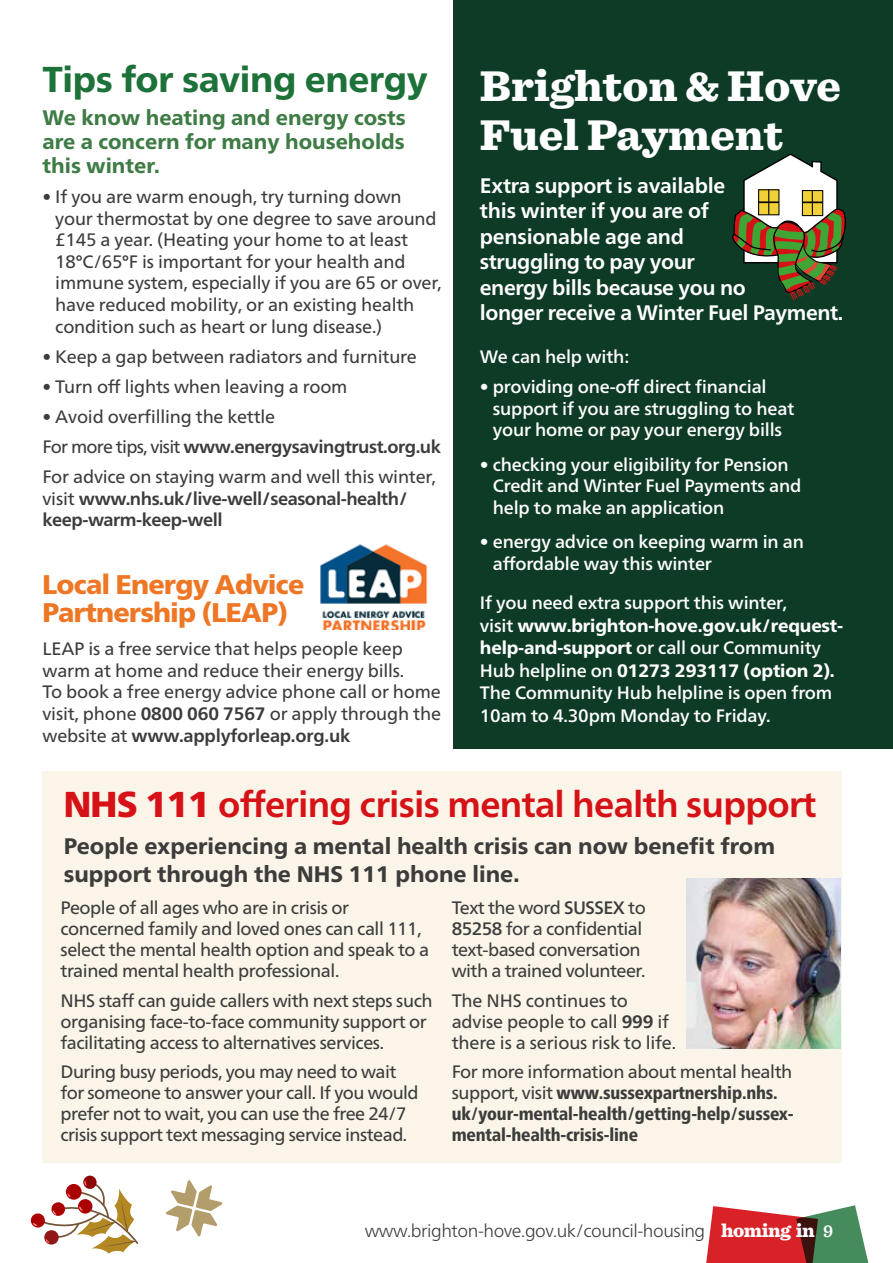
<style>
.page{position:relative;width:893px;height:1263px;background:#fff}
.page>*{position:absolute;margin:0;border:0;box-sizing:border-box;transform-origin:0 0}
.Lead_story_Sbk_30_30{font:900 45px/49.5px "Sentinel";color:#fff}
._2nd_Heading_24_24_F_Hv_2nd_col{font:700 36px "Frutiger Neue LT Pro";letter-spacing:-.02em;color:#d61217}
._2nd_Heading_24_24_F_Hv_2nd_col-2{font:800 36px "Frutiger Neue LT Pro";letter-spacing:-.01em;color:#1d7239}
.Sub_head_17_19_green{font:900 27px/28.5px "Frutiger Neue LT Pro";letter-spacing:-.025em;color:#ee7726}
.Big_Senti_white_32_32{font:800 22.5px/28.5px "Frutiger Neue LT Pro";color:#3c3c3b}
.Intro_16_19_bold_white{font:700 21px/25.5px "Frutiger Neue LT Pro";letter-spacing:-.02em;color:#fff}
.Big_intro_para_13_15{font:800 21px/24px "Frutiger Neue LT Pro";color:#3f7c45;text-align:justify}
.Main_text_12_14_5_light_black{font:18px/21px "Frutiger Neue LT Pro";letter-spacing:-.02em;color:#3c3c3b}
.Main_text_white_12_14_5{font:500 18px/21.6px "Frutiger Neue LT Pro";letter-spacing:-.01em;color:#fff}
.Main_text_12_14_5_light_black-2{font:700 18px/21.6px "Frutiger Neue LT Pro";letter-spacing:-.025em;color:#3c3c3b}
.Main_text_12_14_5_light_black-3{font:800 condensed 18px/21px "Frutiger Neue LT Pro";letter-spacing:-.01em;color:#3c3c3b}
.t1{font:300 18px "Frutiger Neue LT Pro";letter-spacing:-.025em;color:#3c3c3b}
.s1{font-weight:400}
.s2{font-weight:700}
.s3{font-weight:800}
.s4{font-weight:900}
.s5{font-weight:500}
.s6{font-weight:400;font-stretch:normal}
.s7{font-family:"Sentinel";font-weight:900;font-size:19.5px;color:#fff}
.s8{font-family:"Sentinel";font-weight:600;color:#fff}
</style>
<div class="page">
<svg style="left:706px;top:1205px;width:163px;height:58px"></svg>
<div style="left:31px;top:1213px;width:14px;height:14px;background:#ab0000;border-radius:50%"></div>
<svg style="left:83px;top:1175px;width:14px;height:14px"></svg>
<svg style="left:33px;top:1180px;width:105px;height:74px"></svg>
<svg style="left:166px;top:1180px;width:56px;height:56px"></svg>
<div style="left:454px;top:0;width:439px;height:749px;background:#0e3b26"></div>
<div style="left:43px;top:771px;width:799px;height:391px;background:#fbf4e9"></div>
<img style="left:320px;top:544px;width:108px;height:85px">
<svg style="left:732px;top:153px;width:114px;height:148px"></svg>
<img style="left:687px;top:878px;width:153px;height:170px">
<h4 class="_2nd_Heading_24_24_F_Hv_2nd_col-2" style="left:43px;top:58px;width:387px">Tips for saving energy</h4>
<p class="Big_intro_para_13_15" style="left:43px;top:105px;width:365px">We know heating and energy costs are a concern for many households this winter.</p>
<p class="Main_text_12_14_5_light_black" style="left:55px;top:186px;width:388px;line-height:21.6px;text-indent:-13px">• If you are warm enough, try turning down your thermostat by one degree to save around £145 a year. (Heating your home to at least 18°C/65°F is important for your health and immune system, especially if you are 65 or over, have reduced mobility, or an existing health condition such as heart or lung disease.)</p>
<p class="Main_text_12_14_5_light_black" style="left:43px;top:346px;width:376px">• Keep a gap between radiators and furniture</p>
<p class="Main_text_12_14_5_light_black" style="left:43px;top:376px;width:306px">• Turn off lights when leaving a room</p>
<p class="Main_text_12_14_5_light_black" style="left:43px;top:406px;width:234px">• Avoid overfilling the kettle</p>
<p class="Main_text_12_14_5_light_black-2" style="left:43px;top:436px;width:400px"><span class="s1">For more tips, visit</span> www.energysavingtrust.org.uk</p>
<p class="Main_text_12_14_5_light_black-2" style="left:43px;top:466px;width:395px"><span class="s1">For advice on staying warm and well this winter, visit</span> www.nhs.uk/live-well/seasonal-health/ keep-warm-keep-well</p>
<p class="Sub_head_17_19_green" style="left:43px;top:569px;width:263px">Local Energy Advice<br>Partnership (LEAP)</p>
<p class="Main_text_12_14_5_light_black" style="left:43px;top:638px;width:400px;line-height:21.6px">LEAP is a free service that helps people keep warm at home and reduce their energy bills.<br>To book a free energy advice phone call or home visit, phone <span class="s2">0800 060 7567</span> or apply through the website at <span class="s2">www.applyforleap.org.uk</span></p>
<p class="Lead_story_Sbk_30_30" style="left:480px;top:59px;width:362px">Brighton &amp; Hove<br>Fuel Payment</p>
<h3 class="Intro_16_19_bold_white" style="left:480px;top:172px;width:365px">Extra support is available<br>this winter if you are of<br>pensionable age and<br>struggling to pay your<br>energy bills because you no<br>longer receive a Winter Fuel Payment.</h3>
<p class="Main_text_white_12_14_5" style="left:480px;top:346px;width:151px">We can help with:</p>
<p class="Main_text_white_12_14_5" style="left:493px;top:376px;width:303px;text-indent:-13px">• providing one-off direct financial support if you are struggling to heat your home or pay your energy bills</p>
<p class="Main_text_white_12_14_5" style="left:493px;top:453px;width:310px;text-indent:-13px">• checking your eligibility for Pension<br>Credit and Winter Fuel Payments and help to make an application</p>
<p class="Main_text_white_12_14_5" style="left:493px;top:531px;width:313px;text-indent:-13px">• energy advice on keeping warm in an affordable way this winter</p>
<p class="Main_text_white_12_14_5" style="left:480px;top:592px;width:365px;line-height:22.5px">If you need extra support this winter,<br>visit <span class="s3">www.brighton-hove.gov.uk/request&shy;help-and-support</span> or call our Community Hub helpline on <span class="s3">01273 293117 (option 2).<br></span>The Community Hub helpline is open from 10am to 4.30pm Monday to Friday.</p>
<h4 class="_2nd_Heading_24_24_F_Hv_2nd_col" style="left:64px;top:783px;width:754px"><span class="s4">NHS 111</span> offering crisis mental health support</h4>
<p class="Big_Senti_white_32_32" style="left:64px;top:831px;width:713px">People experiencing a mental health crisis can now benefit from support through the NHS 111 phone line.</p>
<p class="Main_text_12_14_5_light_black" style="left:61px;top:897px;width:370px">People of all ages who are in crisis or concerned family and loved ones can call 111, select the mental health option and speak to a trained mental health professional.</p>
<p class="Main_text_12_14_5_light_black" style="left:61px;top:990px;width:374px">NHS staff can guide callers with next steps such organising face-to-face community support or facilitating access to alternatives services.</p>
<p class="Main_text_12_14_5_light_black" style="left:61px;top:1061px;width:360px">During busy periods, you may need to wait for someone to answer your call. If you would prefer not to wait, you can use the free 24/7 crisis support text messaging service instead.</p>
<p class="Main_text_12_14_5_light_black" style="left:452px;top:897px;width:196px">Text the word <span class="s5">SUSSEX</span> to<br><span class="s5">85258</span> for a confidential text-based conversation with a trained volunteer.</p>
<p class="Main_text_12_14_5_light_black" style="left:452px;top:990px;width:226px">The NHS continues to advise people to call <span class="s2">999</span> if there is a serious risk to life.</p>
<p class="Main_text_12_14_5_light_black-3" style="left:452px;top:1061px;width:343px"><span class="s6">For more information about mental health support, visit</span> www.sussexpartnership.nhs. uk/your-mental-health/getting-help/sussex&shy;mental-health-crisis-line</p>
<p class="t1" style="left:365px;top:1219px;width:470px">www.brighton-hove.gov.uk/council-housing <span class="s7">homing in</span> <span class="s8">9</span></p>
</div>
